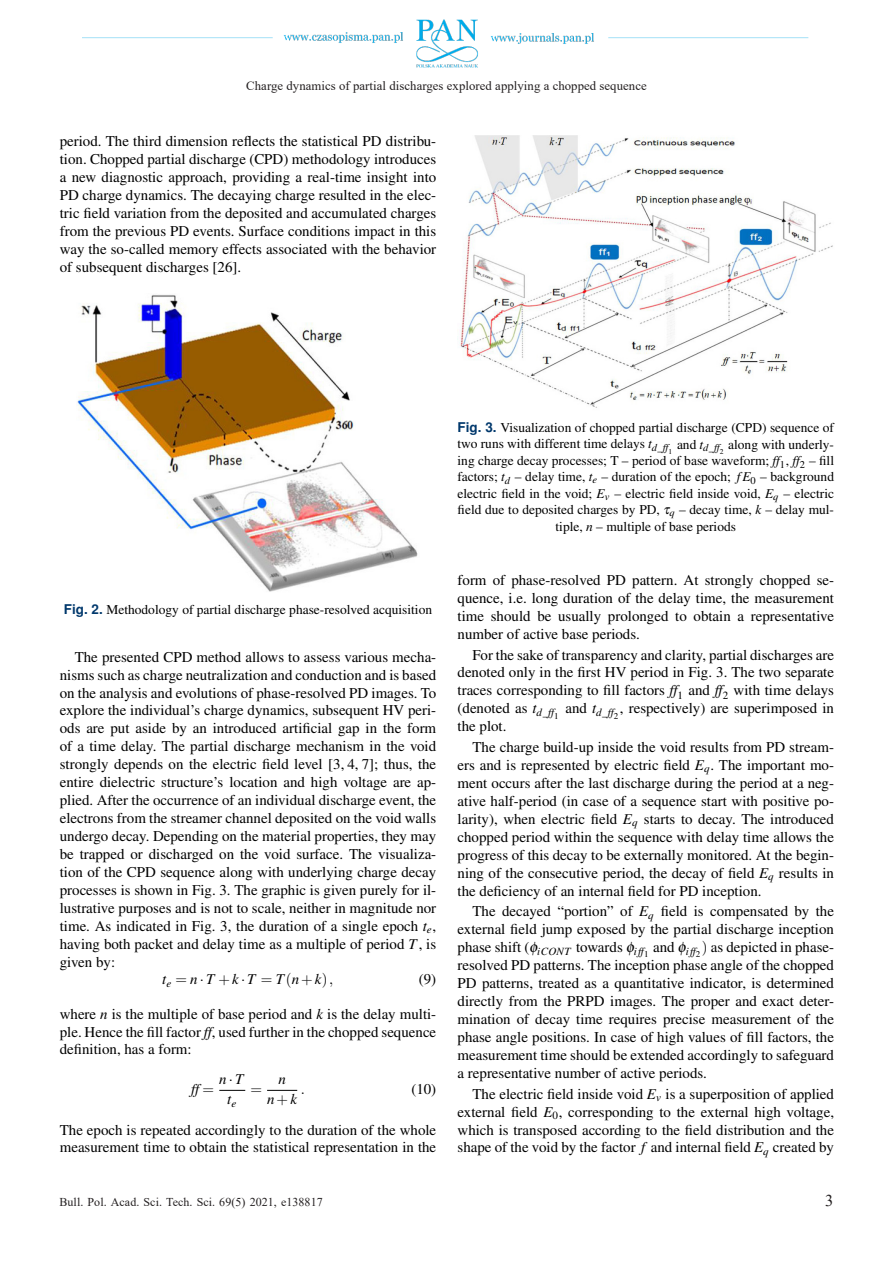
<style>
.page{position:relative;width:893px;height:1263px;background:#fff}
.page>*{position:absolute;margin:0;border:0;box-sizing:border-box;transform-origin:0 0}
.t1{font:16.5px "Times New Roman";color:#231f20}
.t2{font:15px/18px "Nimbus Rom No 9 L";color:#000;text-align:justify}
.t3{font:italic 15px/20.4px "Nimbus Rom No 9 L";color:#000;text-align:center}
.t4{font:15px "CMR10";color:#000}
.t5{font:15px "CMMI10";color:#000}
.t6{font:13.5px/16.5px "Nimbus Rom No 9 L";color:#000;text-align:center}
.t7{font:12.75px "Times New Roman";letter-spacing:.005em;color:#231f20}
.t8{font:12px "Times New Roman";letter-spacing:.005em;color:#231f20}
.t9{font:12px "Nimbus Rom No 9 L";color:#000}
.s1{font-family:"Nimbus San L";font-weight:700;color:#00386c}
.s2{font-style:italic}
.s3{font-family:"CMR10";font-style:normal}
.s4{font-family:"CMSY10";font-style:normal}
.s5{font-family:"CMMI10";font-style:normal}
.s6{font-family:"Standard Sym L Slant 167"}
.s7{font-family:"CMR10"}
</style>
<div class="page">
<img style="left:82px;top:19px;width:727px;height:49px">
<img style="left:77px;top:294px;width:341px;height:298px">
<svg style="left:219px;top:1090px;width:26px;height:1px"></svg>
<hr style="left:267px;top:1090px;width:30px;height:1px;background:#000">
<img style="left:460px;top:136px;width:373px;height:272px">
<p class="t7" style="left:246px;top:76px;width:402px">Charge dynamics of partial discharges explored applying a chopped sequence</p>
<p class="t6" style="left:238px;top:83px;width:419px">Charge dynamics of partial discharges explored applying a chopped sequence</p>
<p class="t2" style="left:60px;top:133px;width:378px">period. The third dimension reflects the statistical PD distribu&shy;tion. Chopped partial discharge (CPD) methodology introduces a new diagnostic approach, providing a real-time insight into PD charge dynamics. The decaying charge resulted in the elec&shy;tric field variation from the deposited and accumulated charges from the previous PD events. Surface conditions impact in this way the so-called memory effects associated with the behavior of subsequent discharges [26].</p>
<p class="t6" style="left:64px;top:602px;width:370px"><span class="s1">Fig. 2.</span> Methodology of partial discharge phase-resolved acquisition</p>
<p class="t2" style="left:75px;top:648px;width:363px">The presented CPD method allows to assess various mecha-</p>
<p class="t2" style="left:60px;top:666px;width:378px">nisms such as charge neutralization and conduction and is based</p>
<p class="t2" style="left:60px;top:684px;width:378px">on the analysis and evolutions of phase-resolved PD images. To</p>
<p class="t2" style="left:60px;top:702px;width:378px">explore the individual’s charge dynamics, subsequent HV peri-</p>
<p class="t2" style="left:60px;top:719px;width:378px">ods are put aside by an introduced artificial gap in the form</p>
<p class="t2" style="left:60px;top:737px;width:378px">of a time delay. The partial discharge mechanism in the void</p>
<p class="t2" style="left:60px;top:755px;width:378px">strongly depends on the electric field level [3, 4, 7]; thus, the</p>
<p class="t2" style="left:60px;top:773px;width:378px">entire dielectric structure’s location and high voltage are ap-</p>
<p class="t2" style="left:60px;top:791px;width:378px">plied. After the occurrence of an individual discharge event, the</p>
<p class="t2" style="left:60px;top:809px;width:378px">electrons from the streamer channel deposited on the void walls</p>
<p class="t2" style="left:60px;top:827px;width:378px">undergo decay. Depending on the material properties, they may</p>
<p class="t2" style="left:60px;top:845px;width:378px">be trapped or discharged on the void surface. The visualiza-</p>
<p class="t2" style="left:60px;top:863px;width:378px">tion of the CPD sequence along with underlying charge decay</p>
<p class="t2" style="left:60px;top:881px;width:378px">processes is shown in Fig. 3. The graphic is given purely for il-</p>
<p class="t2" style="left:60px;top:899px;width:378px">lustrative purposes and is not to scale, neither in magnitude nor</p>
<p class="t2" style="left:60px;top:917px;width:378px">time. As indicated in Fig. 3, the duration of a single epoch <span class="s2">t</span><sub>e</sub>,</p>
<p class="t2" style="left:60px;top:935px;width:378px">having both packet and delay time as a multiple of period <span class="s2">T</span>, is</p>
<p class="t2" style="left:60px;top:953px;width:57px">given by:</p>
<p class="t3" style="left:162px;top:969px;width:173px">t<sub>e</sub> <span class="s3">=</span>n<span class="s4">·</span>T <span class="s3">+</span>k<span class="s4">·</span>T <span class="s3">=</span>T<span class="s3">(</span>n<span class="s3">+</span>k<span class="s3">)</span><span class="s5">,</span></p>
<p class="t2" style="left:419px;top:971px;width:19px">(9)</p>
<p class="t2" style="left:60px;top:1005px;width:378px">where <span class="s2">n</span> is the multiple of base period and <span class="s2">k</span> is the delay multi&shy;ple. Hence the fill factor <span class="s2">ff</span>, used further in the chopped sequence definition, has a form:</p>
<p class="t3" style="left:191px;top:1079px;width:24px">ff <span class="s3">=</span></p>
<p class="t3" style="left:219px;top:1069px;width:26px">n<span class="s4">·</span>T t<sub>e</sub></p>
<p class="t4" style="left:250px;top:1083px;width:13px">=</p>
<p class="t3" style="left:267px;top:1069px;width:31px">n n<span class="s3">+</span>k</p>
<p class="t5" style="left:301px;top:1083px;width:6px">.</p>
<p class="t2" style="left:411px;top:1080px;width:26px">(10)</p>
<p class="t2" style="left:60px;top:1121px;width:378px">The epoch is repeated accordingly to the duration of the whole measurement time to obtain the statistical representation in the</p>
<p class="t6" style="left:458px;top:419px;width:378px"><span class="s1">Fig. 3.</span> Visualization of chopped partial discharge (CPD) sequence of two runs with different time delays <span class="s2">t</span><sub>d</sub><sub>_</sub><sub>ff</sub><sub>1</sub> and <span class="s2">t</span><sub>d</sub><sub>_</sub><sub>ff</sub><sub>2</sub> along with underly&shy;ing charge decay processes; T – period of base waveform; <span class="s2">ff</span><sub>1</sub>, <span class="s2">ff</span><sub>2</sub> – fill factors; <span class="s2">t</span><sub>d</sub> – delay time, <span class="s2">t</span><sub>e</sub> – duration of the epoch; <span class="s2">fE</span><sub>0</sub> – background electric field in the void; <span class="s2">E</span><sub>v</sub> – electric field inside void, <span class="s2">E</span><sub>q</sub> – electric field due to deposited charges by PD, <span class="s6">τ</span><sub>q</sub> – decay time, <span class="s2">k</span> – delay mul&shy;tiple, <span class="s2">n</span> – multiple of base periods</p>
<p class="t2" style="left:458px;top:571px;width:378px">form of phase-resolved PD pattern. At strongly chopped se&shy;quence, i.e. long duration of the delay time, the measurement time should be usually prolonged to obtain a representative number of active base periods.</p>
<p class="t2" style="left:458px;top:646px;width:378px;text-indent:15px">For the sake of transparency and clarity, partial discharges are denoted only in the first HV period in Fig. 3. The two separate traces corresponding to fill factors <span class="s2">ff</span><sub>1</sub> and <span class="s2">ff</span><sub>2</sub> with time delays (denoted as <span class="s2">t</span><sub>d</sub><sub>_</sub><sub>ff</sub><sub>1</sub> and <span class="s2">t</span><sub>d</sub><sub>_</sub><sub>ff</sub><sub>2</sub> , respectively) are superimposed in the plot.</p>
<p class="t2" style="left:458px;top:738px;width:378px;text-indent:15px">The charge build-up inside the void results from PD stream&shy;ers and is represented by electric field <span class="s2">E</span><sub>q</sub>. The important mo&shy;ment occurs after the last discharge during the period at a neg&shy;ative half-period (in case of a sequence start with positive po&shy;larity), when electric field <span class="s2">E</span><sub>q</sub> starts to decay. The introduced chopped period within the sequence with delay time allows the progress of this decay to be externally monitored. At the begin&shy;ning of the consecutive period, the decay of field <span class="s2">E</span><sub>q</sub> results in the deficiency of an internal field for PD inception.</p>
<p class="t2" style="left:458px;top:902px;width:378px;text-indent:15px">The decayed “portion” of <span class="s2">E</span><sub>q</sub> field is compensated by the external field jump exposed by the partial discharge inception phase shift (<span class="s6">φ</span><sub>iCONT</sub> towards <span class="s6">φ</span><sub>iff</sub><sub>1</sub> and <span class="s6">φ</span><sub>iff</sub><sub>2</sub> <span class="s7">)</span> as depicted in phase&shy;resolved PD patterns. The inception phase angle of the chopped PD patterns, treated as a quantitative indicator, is determined directly from the PRPD images. The proper and exact deter&shy;mination of decay time requires precise measurement of the phase angle positions. In case of high values of fill factors, the measurement time should be extended accordingly to safeguard a representative number of active periods.</p>
<p class="t2" style="left:458px;top:1085px;width:378px;text-indent:15px">The electric field inside void <span class="s2">E</span><sub>v</sub> is a superposition of applied external field <span class="s2">E</span><sub>0</sub>, corresponding to the external high voltage, which is transposed according to the field distribution and the shape of the void by the factor <span class="s2">f</span> and internal field <span class="s2">E</span><sub>q</sub> created by</p>
<p class="t1" style="left:825px;top:1189px;width:10px">3</p>
<p class="t8" style="left:60px;top:1194px;width:265px">Bull. Pol. Acad. Sci. Tech. Sci. 69(5) 2021, e138817</p>
<p class="t9" style="left:60px;top:1199px;width:257px">Bull. Pol. Acad. Sci. Tech. Sci. 69(5) 2021, e138817</p>
<p class="t2" style="left:827px;top:1196px;width:9px">3</p>
</div>
